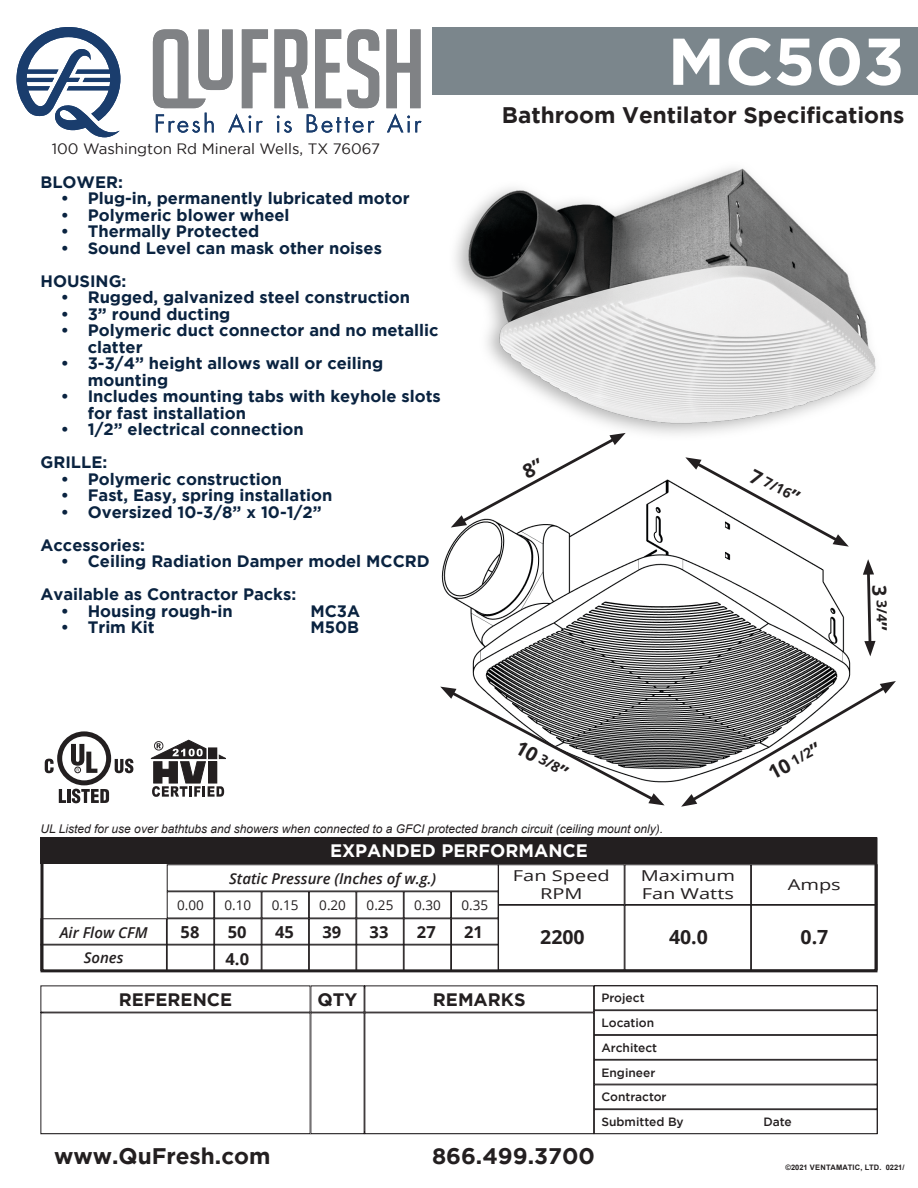
<style>
.page{position:relative;width:918px;height:1188px;background:#fff}
.page>*{position:absolute;margin:0;border:0;box-sizing:border-box;transform-origin:0 0}
.t1{font:700 66px "Gotham";color:#fff}
.t2{font:700 22.5px "Gotham";color:#231f20}
.t3{font:700 19.5px "Open Sans";color:#231f20}
.t4{font:700 18px "Gotham";color:#231f20}
.t5{font:700 18px "Gotham";color:#fff}
.t6{font:700 16.5px/16.5px "Gotham";color:#0a2340}
.t7{font:700 16.5px "Open Sans";color:#231f20}
.t8{font:italic 600 15px "Open Sans";color:#231f20}
.t9{font:15px "Gotham";color:#231f20}
.t10{font:15px/18px "Open Sans";color:#231f20;text-align:center;scale:1.33 1}
.t11{font:700 13.95px "Open Sans";color:#231f20}
.t12{font:13.5px "Open Sans";color:#231f20}
.t13{font:italic 12px "Arial";color:#231f20}
.t14{font:500 12px "Gotham";color:#231f20}
.t15{font:700 7.5px "Arial";color:#231f20}
.s1{font-size:13.95px}
</style>
<div class="page">
<div style="left:432px;top:27px;width:486px;height:67px;background:#7b868c"></div>
<svg style="left:277px;top:116px;width:15px;height:17px"></svg>
<svg style="left:307px;top:114px;width:67px;height:19px"></svg>
<svg style="left:153px;top:29px;width:115px;height:104px"></svg>
<svg style="left:274px;top:29px;width:34px;height:79px"></svg>
<svg style="left:315px;top:29px;width:26px;height:79px"></svg>
<svg style="left:347px;top:29px;width:32px;height:79px"></svg>
<svg style="left:386px;top:29px;width:36px;height:103px"></svg>
<svg style="left:17px;top:27px;width:103px;height:110px"></svg>
<img style="left:455px;top:168px;width:421px;height:267px">
<img style="left:440px;top:480px;width:411px;height:303px">
<svg style="left:440px;top:687px;width:225px;height:118px"></svg>
<svg style="left:681px;top:681px;width:215px;height:126px"></svg>
<div style="left:594px;top:1010px;width:284px;height:25px;border:1px solid #231f20"></div>
<div style="left:594px;top:1035px;width:284px;height:25px;border:1px solid #231f20"></div>
<div style="left:594px;top:1084px;width:284px;height:25px;border:1px solid #231f20"></div>
<div style="left:594px;top:1109px;width:284px;height:25px;border:1px solid #231f20"></div>
<div style="left:40px;top:1012px;width:270px;height:122px;border:1px solid #231f20"></div>
<div style="left:310px;top:1012px;width:54px;height:122px;border:1px solid #231f20"></div>
<div style="left:364px;top:1012px;width:230px;height:122px;border:1px solid #231f20"></div>
<div style="left:40px;top:837px;width:838px;height:27px;background:#231f20"></div>
<div style="left:40px;top:944px;width:127px;height:27px;border:1px solid #231f20"></div>
<div style="left:167px;top:944px;width:47px;height:27px;border:1px solid #231f20"></div>
<div style="left:214px;top:944px;width:48px;height:27px;border:1px solid #231f20"></div>
<div style="left:262px;top:944px;width:47px;height:27px;border:1px solid #231f20"></div>
<div style="left:309px;top:944px;width:47px;height:27px;border:1px solid #231f20"></div>
<div style="left:356px;top:944px;width:48px;height:27px;border:1px solid #231f20"></div>
<div style="left:404px;top:944px;width:47px;height:27px;border:1px solid #231f20"></div>
<div style="left:451px;top:944px;width:47px;height:27px;border:1px solid #231f20"></div>
<div style="left:40px;top:918px;width:127px;height:27px;border:1px solid #231f20"></div>
<div style="left:167px;top:918px;width:47px;height:27px;border:1px solid #231f20"></div>
<div style="left:214px;top:918px;width:48px;height:27px;border:1px solid #231f20"></div>
<div style="left:262px;top:918px;width:47px;height:27px;border:1px solid #231f20"></div>
<div style="left:309px;top:918px;width:47px;height:27px;border:1px solid #231f20"></div>
<div style="left:356px;top:918px;width:48px;height:27px;border:1px solid #231f20"></div>
<div style="left:404px;top:918px;width:47px;height:27px;border:1px solid #231f20"></div>
<div style="left:451px;top:918px;width:47px;height:27px;border:1px solid #231f20"></div>
<div style="left:167px;top:891px;width:47px;height:27px;border:1px solid #231f20"></div>
<div style="left:214px;top:891px;width:48px;height:27px;border:1px solid #231f20"></div>
<div style="left:262px;top:891px;width:47px;height:27px;border:1px solid #231f20"></div>
<div style="left:309px;top:891px;width:47px;height:27px;border:1px solid #231f20"></div>
<div style="left:356px;top:891px;width:48px;height:27px;border:1px solid #231f20"></div>
<div style="left:404px;top:891px;width:47px;height:27px;border:1px solid #231f20"></div>
<div style="left:451px;top:891px;width:47px;height:27px;border:1px solid #231f20"></div>
<div style="left:167px;top:864px;width:332px;height:27px;border:1px solid #231f20"></div>
<div style="left:498px;top:864px;width:127px;height:41px;border:1px solid #231f20"></div>
<div style="left:498px;top:905px;width:127px;height:65px;border:1px solid #231f20"></div>
<div style="left:625px;top:864px;width:126px;height:41px;border:1px solid #231f20"></div>
<div style="left:625px;top:905px;width:126px;height:65px;border:1px solid #231f20"></div>
<div style="left:751px;top:864px;width:127px;height:41px;border:1px solid #231f20"></div>
<div style="left:751px;top:905px;width:127px;height:65px;border:1px solid #231f20"></div>
<svg style="left:45px;top:731px;width:89px;height:72px"></svg>
<svg style="left:150px;top:740px;width:76px;height:57px"></svg>
<svg style="left:451px;top:433px;width:175px;height:95px"></svg>
<svg style="left:685px;top:457px;width:164px;height:90px"></svg>
<svg style="left:863px;top:559px;width:13px;height:97px"></svg>
<p class="t9" style="left:52px;top:140px;width:330px">100 Washington Rd Mineral Wells, TX 76067</p>
<p class="t6" style="left:40px;top:173px;width:84px">BLOWER:</p>
<p class="t6" style="left:61px;top:190px;width:350px">• Plug-in, permanently lubricated motor</p>
<p class="t6" style="left:61px;top:206px;width:230px">• Polymeric blower wheel</p>
<p class="t6" style="left:61px;top:223px;width:200px">• Thermally Protected</p>
<p class="t6" style="left:61px;top:239px;width:323px">• Sound Level can mask other noises</p>
<p class="t6" style="left:40px;top:272px;width:87px">HOUSING:</p>
<p class="t6" style="left:61px;top:289px;width:351px">• Rugged, galvanized steel construction</p>
<p class="t6" style="left:61px;top:305px;width:171px">• 3” round ducting</p>
<p class="t6" style="left:88px;top:322px;width:352px;text-indent:-27px">• Polymeric duct connector and no metallic clatter</p>
<p class="t6" style="left:88px;top:355px;width:297px;text-indent:-27px">• 3-3/4” height allows wall or ceiling mounting</p>
<p class="t6" style="left:88px;top:388px;width:355px;text-indent:-27px">• Includes mounting tabs with keyhole slots for fast installation</p>
<p class="t6" style="left:61px;top:421px;width:244px">• 1/2” electrical connection</p>
<p class="t6" style="left:40px;top:454px;width:68px">GRILLE:</p>
<p class="t6" style="left:61px;top:470px;width:223px">• Polymeric construction</p>
<p class="t6" style="left:61px;top:487px;width:273px">• Fast, Easy, spring installation</p>
<p class="t6" style="left:61px;top:503px;width:262px">• Oversized 10-3/8” x 10-1/2”</p>
<p class="t6" style="left:40px;top:536px;width:106px">Accessories:</p>
<p class="t6" style="left:61px;top:553px;width:370px">• Ceiling Radiation Damper model MCCRD</p>
<p class="t6" style="left:40px;top:586px;width:257px">Available as Contractor Packs:</p>
<p class="t6" style="left:61px;top:602px;width:173px">• Housing rough-in</p>
<p class="t6" style="left:310px;top:602px;width:51px">MC3A</p>
<p class="t6" style="left:61px;top:619px;width:96px">• Trim Kit</p>
<p class="t6" style="left:311px;top:619px;width:50px">M50B</p>
<p class="t1" style="left:668px;top:23px;width:238px">MC503</p>
<p class="t2" style="left:502px;top:102px;width:404px">Bathroom Ventilator Specifications</p>
<p class="t11" style="left:769px;top:472px;width:31px;rotate:28deg">7/16</p>
<p class="t3" style="left:524px;top:734px;width:58px;rotate:30deg">10 <span class="s1">3/8</span>”</p>
<p class="t3" style="left:763px;top:762px;width:58px;rotate:-28deg">10 <span class="s1">1/2</span>”</p>
<p class="t11" style="left:892px;top:600px;width:23px;rotate:90deg">3/4</p>
<p class="t13" style="left:40px;top:821px;width:631px">ETL Listed for use over bathtubs and showers when co nected to a GFCI protected branch circuit (ce ling mount only).</p>
<p class="t13" style="left:40px;top:821px;width:624px">UL Listed for use over bathtubs and showers when connected to a GFCI protected branch circuit (ceiling mount only).</p>
<p class="t5" style="left:330px;top:841px;width:259px">EXPANDED PERFORMANCE</p>
<p class="t8" style="left:60px;top:922px;width:89px">Air Flow CFM</p>
<p class="t8" style="left:84px;top:947px;width:41px">Sones</p>
<p class="t8" style="left:229px;top:868px;width:209px">Static Pressure (Inches of w.g.)</p>
<p class="t10" style="left:513px;top:867px;width:74px">Fan Speed<br>RPM</p>
<p class="t10" style="left:641px;top:867px;width:72px;text-align:left">Maximum<br>Fan Watts</p>
<p class="t10" style="left:788px;top:876px;width:41px">Amps</p>
<p class="t12" style="left:177px;top:896px;width:28px">0.00</p>
<p class="t12" style="left:225px;top:896px;width:28px">0.10</p>
<p class="t12" style="left:272px;top:896px;width:28px">0.15</p>
<p class="t12" style="left:319px;top:896px;width:28px">0.20</p>
<p class="t12" style="left:367px;top:896px;width:28px">0.25</p>
<p class="t12" style="left:414px;top:896px;width:28px">0.30</p>
<p class="t12" style="left:461px;top:896px;width:28px">0.35</p>
<p class="t7" style="left:181px;top:920px;width:20px">58</p>
<p class="t7" style="left:228px;top:920px;width:20px">50</p>
<p class="t7" style="left:226px;top:947px;width:25px">4.0</p>
<p class="t7" style="left:275px;top:920px;width:20px">45</p>
<p class="t7" style="left:322px;top:920px;width:20px">39</p>
<p class="t7" style="left:370px;top:920px;width:20px">33</p>
<p class="t7" style="left:417px;top:920px;width:20px">27</p>
<p class="t7" style="left:464px;top:920px;width:20px">21</p>
<p class="t3" style="left:540px;top:923px;width:46px">2200</p>
<p class="t3" style="left:669px;top:923px;width:40px">40.0</p>
<p class="t3" style="left:801px;top:923px;width:29px">0.7</p>
<p class="t4" style="left:119px;top:989px;width:115px">REFERENCE</p>
<p class="t4" style="left:318px;top:989px;width:41px">QTY</p>
<p class="t4" style="left:433px;top:989px;width:94px">REMARKS</p>
<p class="t14" style="left:602px;top:991px;width:45px">Project</p>
<p class="t14" style="left:602px;top:1016px;width:54px">Location</p>
<p class="t14" style="left:602px;top:1041px;width:57px">Architect</p>
<p class="t14" style="left:602px;top:1065px;width:55px">Engineer</p>
<p class="t14" style="left:602px;top:1090px;width:67px">Contractor</p>
<p class="t14" style="left:602px;top:1115px;width:84px">Submitted By</p>
<p class="t14" style="left:764px;top:1115px;width:30px">Date</p>
<h2 class="t2" style="left:54px;top:1143px;width:218px">www.QuFresh.com</h2>
<h2 class="t2" style="left:432px;top:1143px;width:164px">866.499.3700</h2>
<p class="t15" style="left:786px;top:1163px;width:120px">©2021 VENTAMATIC, LTD. 0221/</p>
</div>
